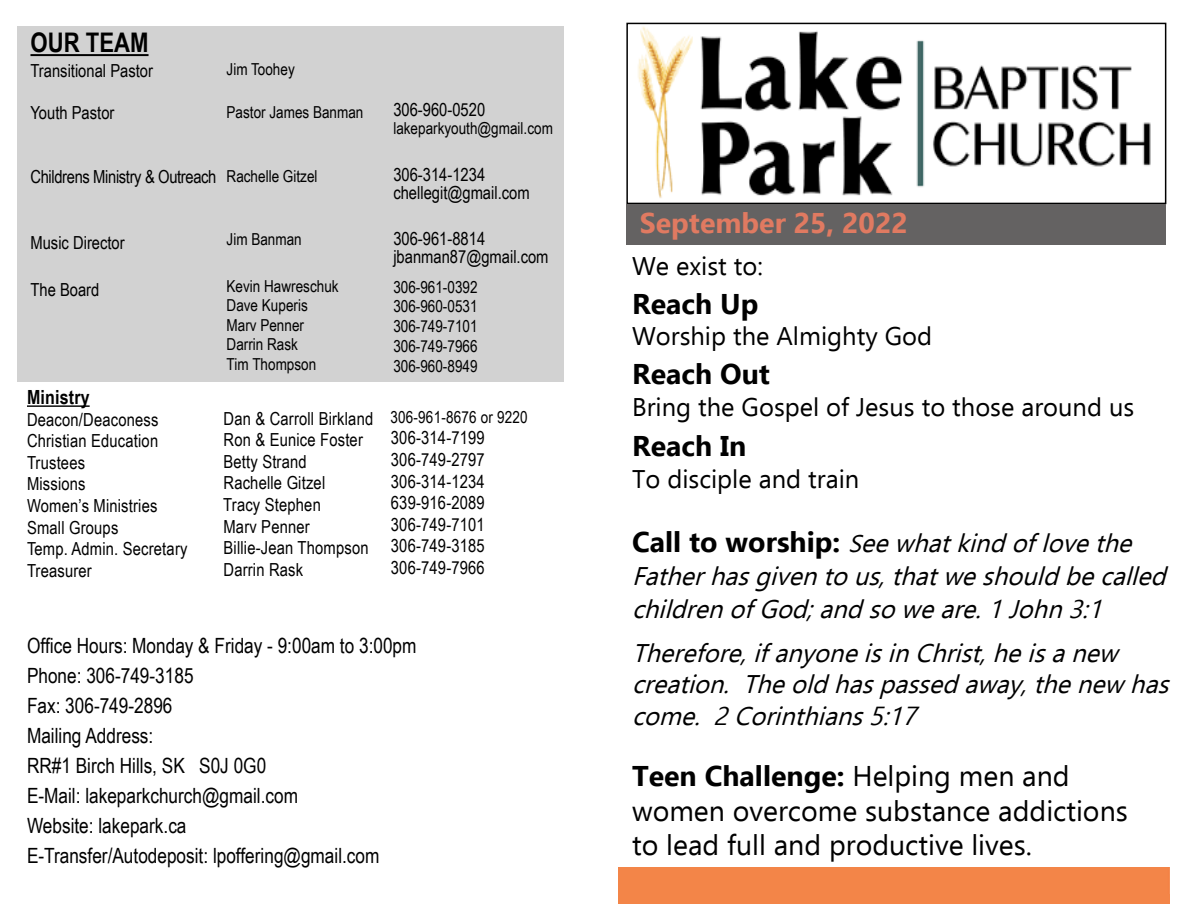
<style>
.page{position:relative;width:1188px;height:918px;background:#fff}
.page>*{position:absolute;margin:0;border:0;box-sizing:border-box;transform-origin:0 0}
.t1{font:28.5px/34.5px "Ebrima";color:#000}
.t2{font:700 28.5px "Ebrima";color:#000}
.t3{font:700 28.5px "Ebrima";color:#e07a61}
.t4{font:700 27px "Arial Narrow";color:#000}
.t5{font:italic 25.5px/33px "Ebrima";color:#000}
.t6{font:25.5px "Ebrima";color:#000}
.t7{font:21px/30px "Arial Narrow";color:#000}
.t8{font:700 19.5px "Arial Narrow";letter-spacing:.01em;color:#000}
.t9{font:18px/21.6px "Arial Narrow";letter-spacing:.01em;color:#000}
.t10{font:18px "Arial Narrow";letter-spacing:-.02em;color:#000}
.t11{font:16.5px/19.5px "Arial Narrow";color:#000}
.s1{font-weight:700;font-style:normal;font-size:28.5px}
.s2{font-size:24px}
.s3{font-weight:700}
</style>
<div class="page">
<div style="left:17px;top:26px;width:547px;height:355px;background:#d2d2d2"></div>
<hr style="left:30px;top:54px;width:119px;height:2px;background:#000">
<hr style="left:27px;top:405px;width:63px;height:2px;background:#000">
<div style="left:619px;top:867px;width:550px;height:37px;background:#f38548"></div>
<img style="left:638px;top:26px;width:513px;height:172px">
<div style="left:626px;top:23px;width:540px;height:181px;border:2px solid #000"></div>
<div style="left:626px;top:204px;width:540px;height:41px;background:#646262"></div>
<h2 class="t4" style="left:30px;top:22px;width:120px">OUR TEAM</h2>
<p class="t9" style="left:30px;top:59px;width:124px">Transitional Pastor</p>
<p class="t9" style="left:30px;top:101px;width:85px">Youth Pastor</p>
<p class="t11" style="left:227px;top:59px;width:70px">Jim Toohey</p>
<p class="t11" style="left:227px;top:102px;width:138px">Pastor James Banman</p>
<p class="t10" style="left:30px;top:163px;width:187px">Childrens Ministry &amp; Outreach</p>
<p class="t11" style="left:227px;top:166px;width:92px">Rachelle Gitzel</p>
<p class="t9" style="left:30px;top:231px;width:96px">Music Director</p>
<p class="t9" style="left:30px;top:279px;width:70px">The Board</p>
<p class="t11" style="left:227px;top:229px;width:77px">Jim Banman</p>
<p class="t11" style="left:227px;top:276px;width:114px">Kevin Hawreschuk<br>Dave Kuperis<br>Marv Penner<br>Darrin Rask<br>Tim Thompson</p>
<p class="t9" style="left:393px;top:99px;width:93px">306-960-0520</p>
<p class="t11" style="left:393px;top:118px;width:161px">lakeparkyouth@gmail.com</p>
<p class="t9" style="left:393px;top:165px;width:138px;line-height:18px">306-314-1234 chellegit@gmail.com</p>
<p class="t9" style="left:393px;top:229px;width:157px;line-height:18px">306-961-8814 jbanman87@gmail.com</p>
<p class="t11" style="left:393px;top:276px;width:86px;text-align:justify">306-961-0392<br>306-960-0531<br>306-749-7101<br>306-749-7966<br>306-960-8949</p>
<p class="t8" style="left:27px;top:382px;width:64px">Ministry</p>
<p class="t9" style="left:27px;top:408px;width:162px">Deacon/Deaconess<br>Christian Education<br>Trustees<br>Missions<br>Women’s Ministries<br>Small Groups<br>Temp. Admin. Secretary<br>Treasurer</p>
<p class="t9" style="left:223px;top:407px;width:152px">Dan &amp; Carroll Birkland<br>Ron &amp; Eunice Foster<br>Betty Strand<br>Rachelle Gitzel<br>Tracy Stephen<br>Marv Penner<br>Billie-Jean Thompson<br>Darrin Rask</p>
<p class="t11" style="left:391px;top:407px;width:139px">306-961-8676 or 9220</p>
<p class="t9" style="left:391px;top:427px;width:95px;text-align:justify">306-314-7199<br>306-749-2797<br>306-314-1234<br>639-916-2089<br>306-749-7101<br>306-749-3185<br>306-749-7966</p>
<p class="t7" style="left:27px;top:629px;width:391px">Office Hours: Monday &amp; Friday - 9:00am to 3:00pm<br>Phone: 306-749-3185<br>Fax: 306-749-2896<br>Mailing Address:<br>RR#1 Birch Hills, SK S0J 0G0<br>E-Mail: lakeparkchurch@gmail.com<br>Website: lakepark.ca<br>E-Transfer/Autodeposit: lpoffering@gmail.com</p>
<h1 class="t3" style="left:640px;top:200px;width:269px">September 25, 2022</h1>
<h3 class="t6" style="left:632px;top:247px;width:132px">We exist to:</h3>
<h1 class="t2" style="left:632px;top:281px;width:128px">Reach Up</h1>
<h3 class="t6" style="left:632px;top:317px;width:302px">Worship the Almighty God</h3>
<h1 class="t2" style="left:632px;top:352px;width:139px">Reach Out</h1>
<h3 class="t6" style="left:632px;top:388px;width:504px">Bring the Gospel of Jesus to those around us</h3>
<h1 class="t2" style="left:632px;top:424px;width:116px">Reach In</h1>
<h3 class="t6" style="left:632px;top:460px;width:229px">To disciple and train</h3>
<h3 class="t5" style="left:632px;top:526px;width:545px"><span class="s1">C a l l t o w o r s h i p :</span> <span class="s2">S</span>eewhatkindoflovethe<br>Fatherhasgiventous,thatweshouldbecalled childrenofGod;andsoweare.1John3:1</h3>
<h3 class="t5" style="left:632px;top:636px;width:547px;line-height:31.5px">Therefore,ifanyoneisinChrist,heisanew creation. Theoldhaspassedaway,thenew has come. 2Corinthians5:17</h3>
<h1 class="t1" style="left:632px;top:758px;width:497px"><span class="s3">Teen Challenge:</span> Helping men and women overcome substance addictions to lead full and productive lives.</h1>
</div>
